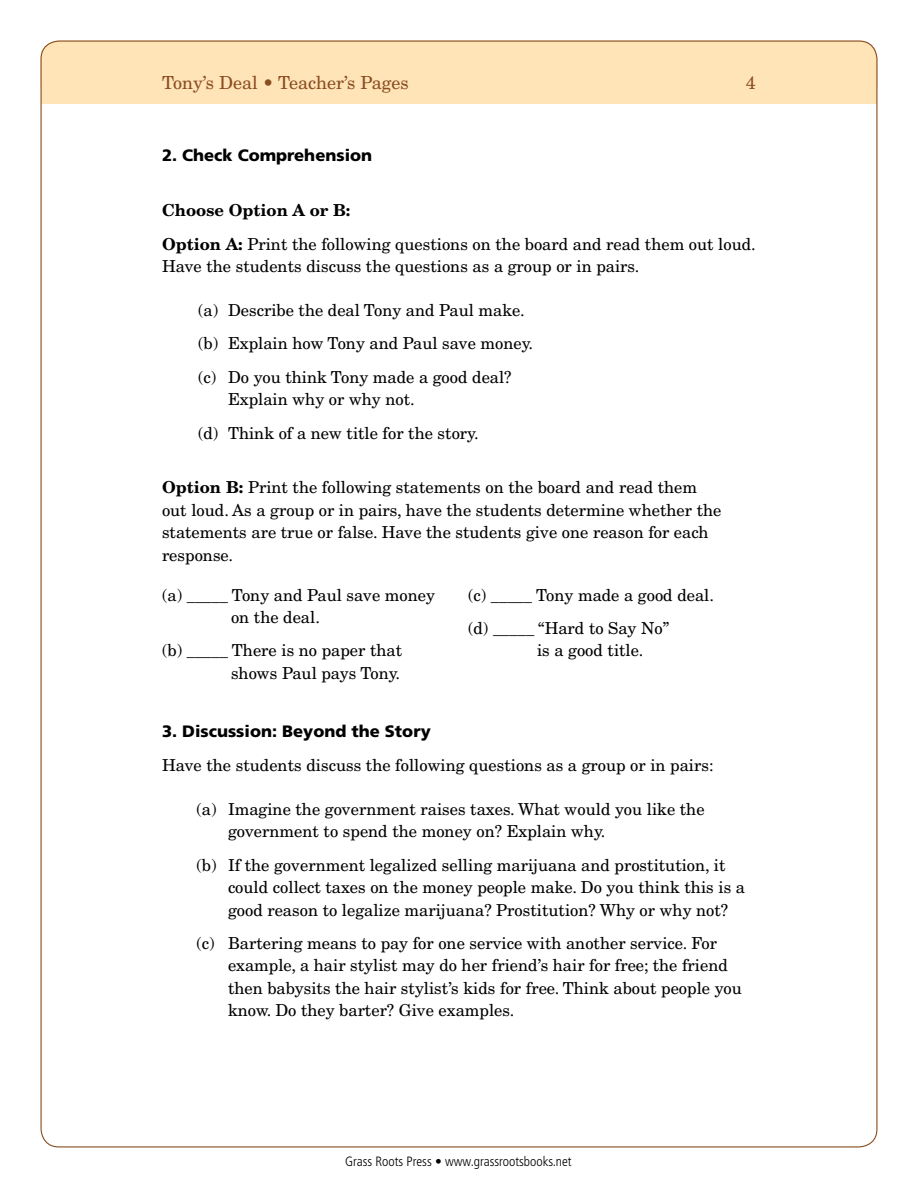
<style>
.page{position:relative;width:918px;height:1188px;background:#fff}
.page>*{position:absolute;margin:0;border:0;box-sizing:border-box;transform-origin:0 0}
.t1{font:18px "New Century Schlbk LT Std";color:#8a4d1f}
.t2{font:16.5px/22.5px "New Century Schlbk LT Std";color:#000}
.t3{font:900 16.5px "Frutiger";color:#000}
.t4{font:300 condensed 13.5px "Frutiger";color:#000}
.s1{font-weight:700}
</style>
<div class="page">
<div style="left:40px;top:41px;width:838px;height:62px;background:#ffe4b8;border-radius:18px"></div>
<p class="t1" style="left:162px;top:72px;width:248px">Tony’s Deal • Teacher’s Pages</p>
<p class="t1" style="left:746px;top:72px;width:12px">4</p>
<p class="t3" style="left:162px;top:146px;width:212px">2. Check Comprehension</p>
<p class="t2" style="left:162px;top:194px;width:595px;line-height:33.3px"><span class="s1">Choose Option A or B:<br>Option A:</span> Print the following questions on the board and read them out loud.</p>
<p class="t2" style="left:162px;top:255px;width:479px">Have the students discuss the questions as a group or in pairs.</p>
<p class="t2" style="left:198px;top:294px;width:337px;line-height:33.3px">(a) Describe the deal Tony and Paul make. (b) Explain how Tony and Paul save money. (c) Do you think Tony made a good deal?</p>
<p class="t2" style="left:198px;top:383px;width:282px;line-height:33.3px;text-indent:30px">Explain why or why not.<br>(d) Think of a new title for the story.</p>
<p class="t2" style="left:162px;top:476px;width:561px"><span class="s1">Option B:</span> Print the following statements on the board and read them out loud. As a group or in pairs, have the students determine whether the statements are true or false. Have the students give one reason for each response.</p>
<p class="t2" style="left:231px;top:583px;width:206px;text-indent:-69px">(a) _____ Tony and Paul save money on the deal.</p>
<p class="t2" style="left:162px;top:639px;width:242px;text-align:right">(b) _____ There is no paper that shows Paul pays Tony.</p>
<p class="t2" style="left:468px;top:578px;width:248px;line-height:33.3px">(c) _____ Tony made a good deal. (d) _____ “Hard to Say No”</p>
<p class="t2" style="left:537px;top:639px;width:108px">is a good title.</p>
<p class="t3" style="left:162px;top:722px;width:270px">3. Discussion: Beyond the Story</p>
<p class="t2" style="left:162px;top:754px;width:553px">Have the students discuss the following questions as a group or in pairs:</p>
<p class="t2" style="left:228px;top:798px;width:478px;text-indent:-31px">(a) Imagine the government raises taxes. What would you like the government to spend the money on? Explain why.</p>
<p class="t2" style="left:228px;top:853px;width:519px;text-indent:-31px">(b) If the government legalized selling marijuana and prostitution, it could collect taxes on the money people make. Do you think this is a good reason to legalize marijuana? Prostitution? Why or why not?</p>
<p class="t2" style="left:228px;top:932px;width:515px;text-indent:-31px">(c) Bartering means to pay for one service with another service. For example, a hair stylist may do her friend’s hair for free; the friend then babysits the hair stylist’s kids for free. Think about people you know. Do they barter? Give examples.</p>
<p class="t4" style="left:345px;top:1154px;width:228px">Grass Roots Press • www.grassrootsbooks.net</p>
</div>
